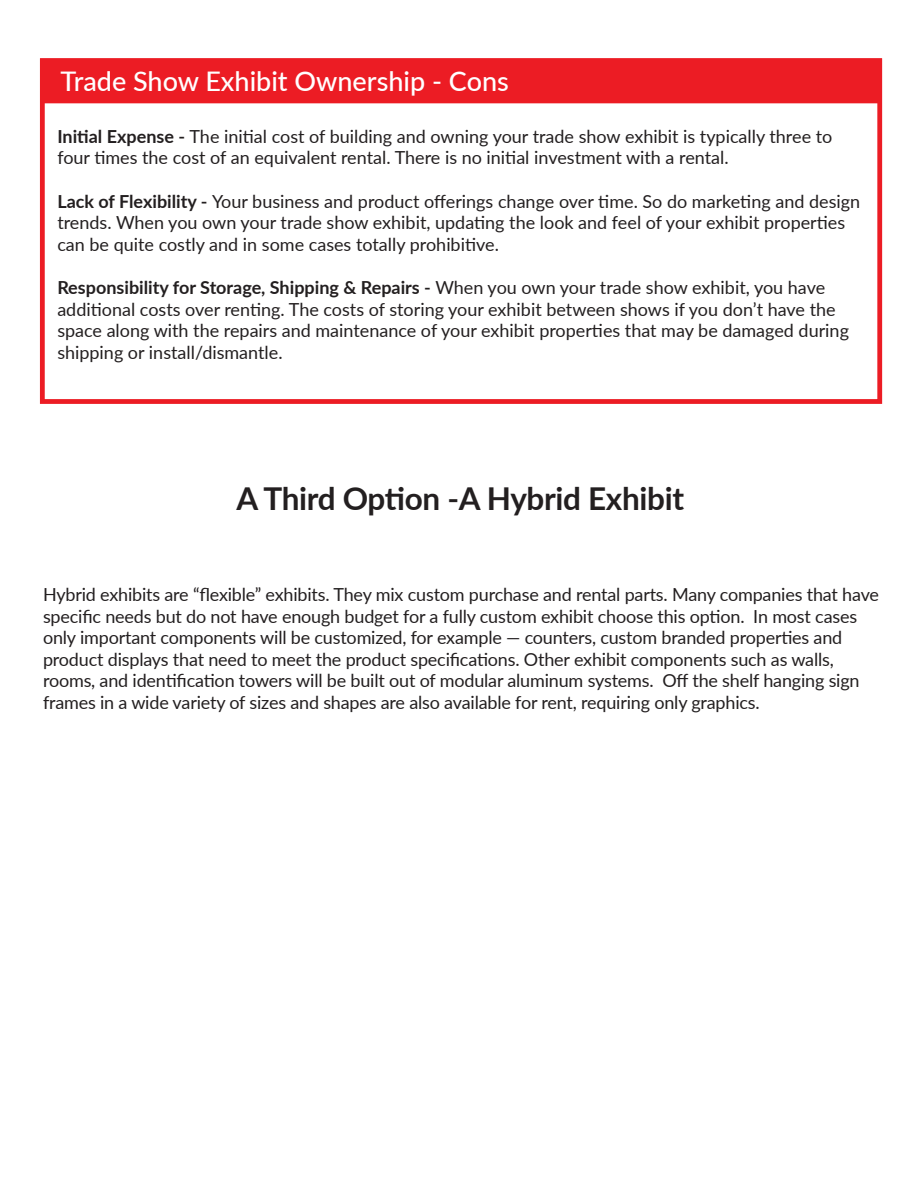
<style>
.page{position:relative;width:918px;height:1188px;background:#fff}
.page>*{position:absolute;margin:0;border:0;box-sizing:border-box;transform-origin:0 0}
.t1{font:700 31.5px "Lato";letter-spacing:-.01em;color:#231f20}
.t2{font:500 27px "Lato";color:#fff}
.t3{font:18px/21.6px "Lato";letter-spacing:-.01em;color:#231f20}
.s1{font-weight:700}
</style>
<div class="page">
<div style="left:40px;top:58px;width:842px;height:346px;background:#fff;border:5px solid #ec1c24"></div>
<div style="left:40px;top:58px;width:842px;height:45px;background:#ec1c24"></div>
<h2 class="t2" style="left:61px;top:61px;width:450px">Trade Show Exhibit Ownership - Cons</h2>
<p class="t3" style="left:57px;top:125px;width:777px"><span class="s1">Initial Expense -</span> The initial cost of building and owning your trade show exhibit is typically three to four times the cost of an equivalent rental. There is no initial investment with a rental.</p>
<p class="t3" style="left:57px;top:190px;width:804px"><span class="s1">Lack of Flexibility -</span> Your business and product offerings change over time. So do marketing and design trends. When you own your trade show exhibit, updating the look and feel of your exhibit properties can be quite costly and in some cases totally prohibitive.</p>
<p class="t3" style="left:57px;top:276px;width:793px"><span class="s1">Responsibility for Storage, Shipping &amp; Repairs -</span> When you own your trade show exhibit, you have additional costs over renting. The costs of storing your exhibit between shows if you don’t have the space along with the repairs and maintenance of your exhibit properties that may be damaged during shipping or install/dismantle.</p>
<h1 class="t1" style="left:236px;top:475px;width:449px">A Third Option -A Hybrid Exhibit</h1>
<p class="t3" style="left:43px;top:583px;width:838px">Hybrid exhibits are “flexible” exhibits. They mix custom purchase and rental parts. Many companies that have specific needs but do not have enough budget for a fully custom exhibit choose this option. In most cases only important components will be customized, for example — counters, custom branded properties and product displays that need to meet the product specifications. Other exhibit components such as walls, rooms, and identification towers will be built out of modular aluminum systems. Off the shelf hanging sign frames in a wide variety of sizes and shapes are also available for rent, requiring only graphics.</p>
</div>
